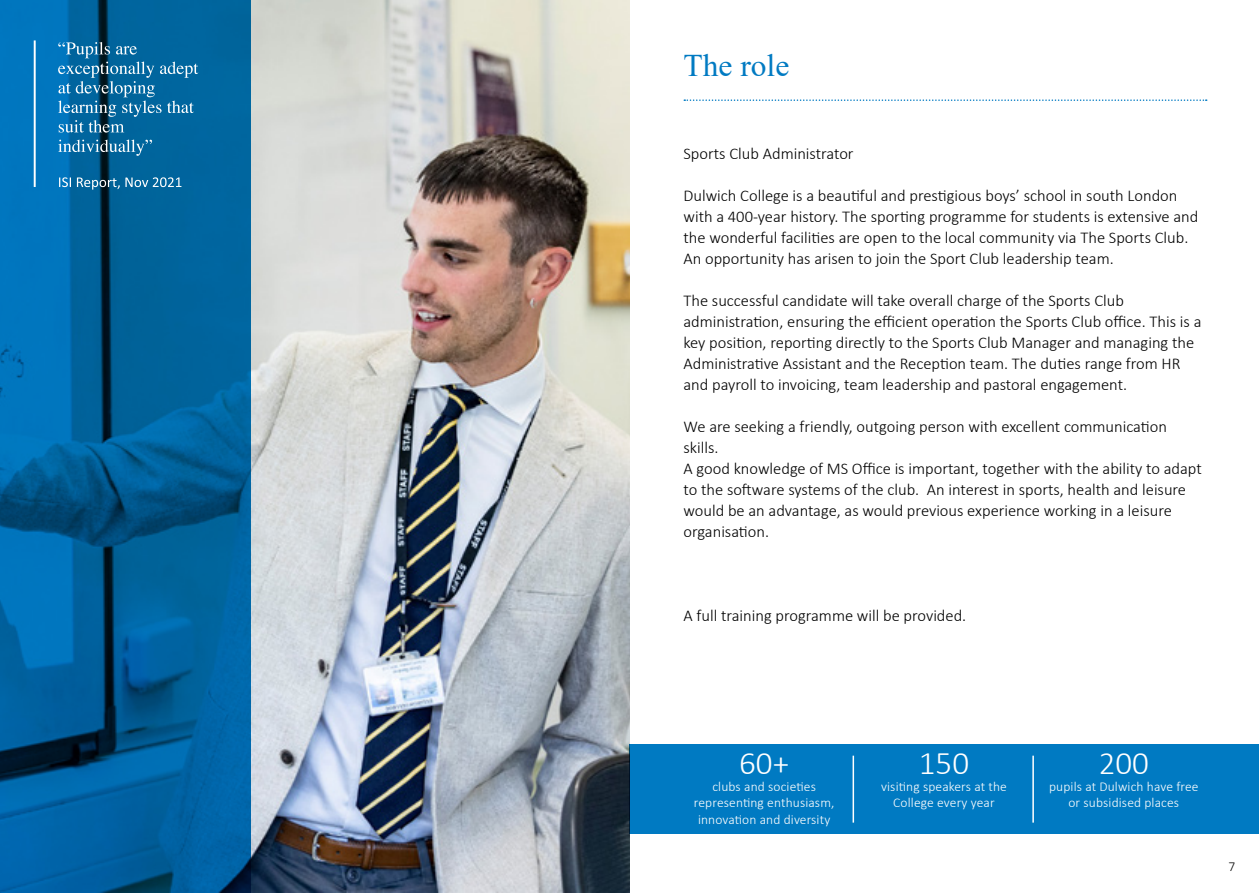
<style>
.page{position:relative;width:1259px;height:893px;background:#fff}
.page>*{position:absolute;margin:0;border:0;box-sizing:border-box;transform-origin:0 0}
.t1{font:300 33px "Calibri";color:#fff}
.t2{font:31.5px "Times New Roman";color:#007ac2}
.t3{font:300 16.5px/21px "Calibri";color:#000}
.t4{font:300 13.5px/16.5px "Calibri";letter-spacing:.01em;color:#fff;text-align:center}
.t5{font:300 13.5px "Calibri";color:#000}
</style>
<div class="page">
<img style="left:250px;top:0;width:379px;height:893px">
<svg style="left:0;top:0;width:250px;height:893px;background:#00619c"></svg>
<svg style="left:59px;top:177px;width:122px;height:13px;background:#3681ab"></svg>
<svg style="left:58px;top:140px;width:94px;height:16px;background:#317ea9"></svg>
<svg style="left:58px;top:42px;width:140px;height:91px;background:#2075a5"></svg>
<hr style="left:34px;top:40px;width:2px;height:147px;background:#fff">
<div style="left:629px;top:744px;width:630px;height:90px;background:#007ac2"></div>
<hr style="left:852px;top:756px;width:2px;height:67px;background:#fff">
<hr style="left:1032px;top:756px;width:2px;height:67px;background:#fff">
<svg style="left:684px;top:99px;width:522px;height:2px"></svg>
<h2 class="t2" style="left:683px;top:43px;width:107px">The role</h2>
<p class="t3" style="left:683px;top:143px;width:172px">Sports Club Administrator</p>
<p class="t3" style="left:683px;top:185px;width:516px">Dulwich College is a beautiful and prestigious boys’ school in south London with a 400-year history. The sporting programme for students is extensive and the wonderful facilities are open to the local community via The Sports Club.<br>An opportunity has arisen to join the Sport Club leadership team.</p>
<p class="t3" style="left:683px;top:290px;width:519px">The successful candidate will take overall charge of the Sports Club administration, ensuring the efficient operation the Sports Club office. This is a key position, reporting directly to the Sports Club Manager and managing the Administrative Assistant and the Reception team. The duties range from HR and payroll to invoicing, team leadership and pastoral engagement.</p>
<p class="t3" style="left:683px;top:416px;width:520px">We are seeking a friendly, outgoing person with excellent communication skills.<br>A good knowledge of MS Office is important, together with the ability to adapt to the software systems of the club. An interest in sports, health and leisure would be an advantage, as would previous experience working in a leisure organisation.</p>
<p class="t3" style="left:683px;top:605px;width:284px">A full training programme will be provided.</p>
<h1 class="t1" style="left:739px;top:743px;width:51px">60+</h1>
<p class="t4" style="left:694px;top:778px;width:142px">clubs and societies representing enthusiasm, innovation and diversity</p>
<h1 class="t1" style="left:919px;top:743px;width:52px">150</h1>
<p class="t4" style="left:881px;top:778px;width:127px">visiting speakers at the<br>College every year</p>
<h1 class="t1" style="left:1098px;top:743px;width:52px">200</h1>
<p class="t4" style="left:1049px;top:778px;width:151px">pupils at Dulwich have free or subsidised places</p>
<p class="t5" style="left:1228px;top:858px;width:8px">7</p>
</div>
